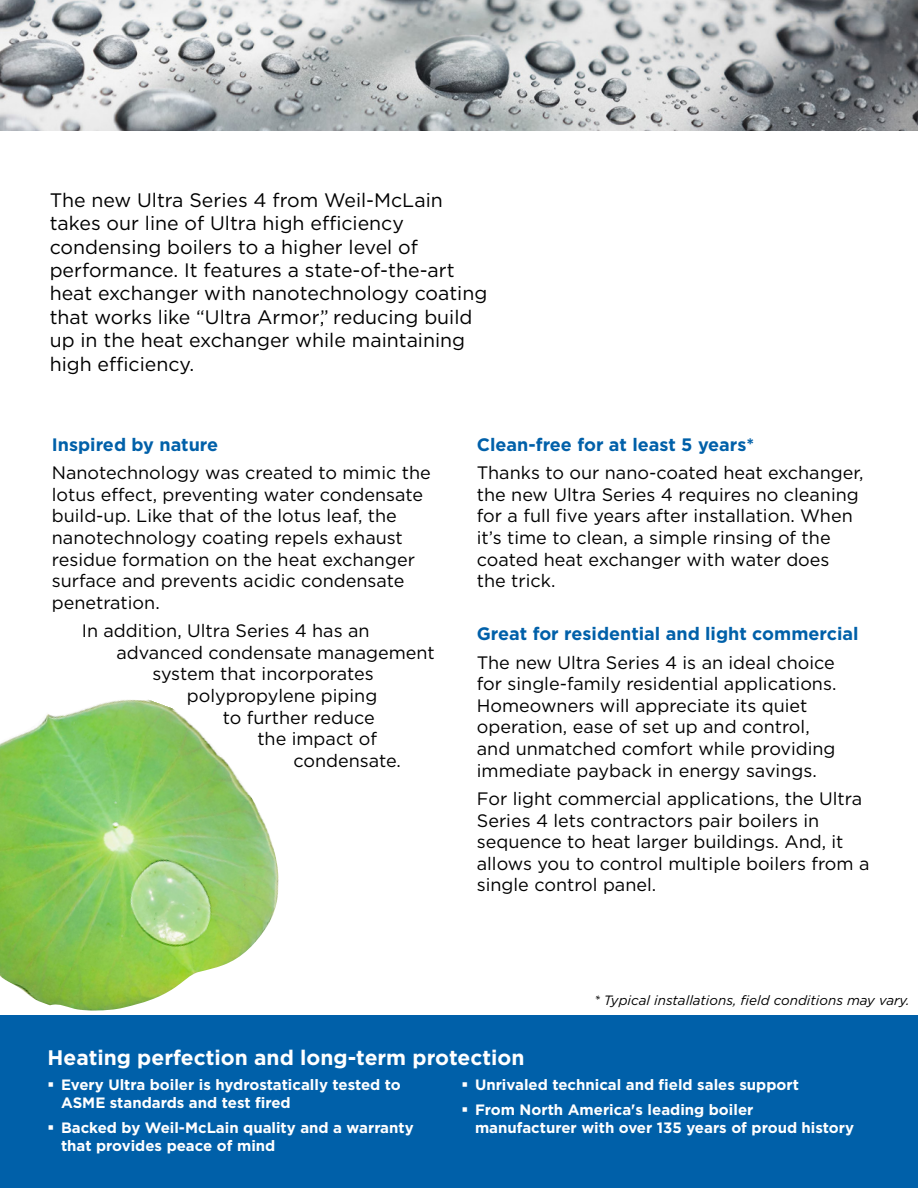
<style>
.page{position:relative;width:918px;height:1188px;background:#fff}
.page>*{position:absolute;margin:0;border:0;box-sizing:border-box;transform-origin:0 0}
.t1{font:700 21px "Gotham";color:#fff}
.t2{font:19.5px/23.4px "Gotham";color:#000}
.t3{font:18px/21.6px "Gotham";color:#000}
.t4{font:700 18px "Gotham";color:#0060a9}
.t5{font:700 15px/18px "Gotham";color:#fff}
.t6{font:italic 13.5px "Gotham";color:#000}
</style>
<div class="page">
<img style="left:0;top:699px;width:279px;height:312px">
<div style="left:0;top:1015px;width:918px;height:173px;background:#0060a9"></div>
<img style="left:0;top:0;width:918px;height:131px">
<p class="t2" style="left:50px;top:188px;width:439px">The new Ultra Series 4 from Weil-McLain takes our line of Ultra high efficiency condensing boilers to a higher level of performance. It features a state-of-the-art heat exchanger with nanotechnology coating that works like “Ultra Armor”, reducing build up in the heat exchanger while maintaining high efficiency.</p>
<p class="t4" style="left:52px;top:433px;width:168px">Inspired by nature</p>
<p class="t3" style="left:52px;top:462px;width:380px">Nanotechnology was created to mimic the lotus effect, preventing water condensate build-up. Like that of the lotus leaf, the nanotechnology coating repels exhaust residue formation on the heat exchanger surface and prevents acidic condensate penetration.</p>
<p class="t3" style="left:82px;top:620px;width:289px">In addition, Ultra Series 4 has an</p>
<p class="t3" style="left:116px;top:641px;width:320px">advanced condensate management</p>
<p class="t3" style="left:152px;top:663px;width:223px">system that incorporates</p>
<p class="t3" style="left:187px;top:684px;width:192px">polypropylene piping</p>
<p class="t3" style="left:223px;top:706px;width:153px">to further reduce</p>
<p class="t3" style="left:257px;top:728px;width:121px">the impact of</p>
<p class="t3" style="left:293px;top:749px;width:109px">condensate.</p>
<p class="t4" style="left:477px;top:433px;width:279px">Clean-free for at least 5 years*</p>
<p class="t3" style="left:477px;top:462px;width:388px">Thanks to our nano-coated heat exchanger, the new Ultra Series 4 requires no cleaning for a full five years after installation. When it’s time to clean, a simple rinsing of the coated heat exchanger with water does<br>the trick.</p>
<p class="t4" style="left:477px;top:622px;width:383px">Great for residential and light commercial</p>
<p class="t3" style="left:477px;top:651px;width:361px">The new Ultra Series 4 is an ideal choice for single-family residential applications.<br>Homeowners will appreciate its quiet operation, ease of set up and control, and unmatched comfort while providing immediate payback in energy savings.</p>
<p class="t3" style="left:477px;top:787px;width:394px">For light commercial applications, the Ultra Series 4 lets contractors pair boilers in sequence to heat larger buildings. And, it allows you to control multiple boilers from a single control panel.</p>
<p class="t6" style="left:594px;top:993px;width:317px">* Typical installations, field conditions may vary.</p>
<p class="t1" style="left:48px;top:1044px;width:478px">Heating perfection and long-term protection</p>
<p class="t5" style="left:61px;top:1076px;width:341px;text-indent:-14px">▪ Every Ultra boiler is hydrostatically tested to<br>ASME standards and test fired</p>
<p class="t5" style="left:61px;top:1119px;width:354px;text-indent:-14px">▪ Backed by Weil-McLain quality and a warranty that provides peace of mind</p>
<p class="t5" style="left:462px;top:1076px;width:339px">▪ Unrivaled technical and field sales support</p>
<p class="t5" style="left:475px;top:1101px;width:381px;text-indent:-14px">▪ From North America's leading boiler manufacturer with over 135 years of proud history</p>
</div>
